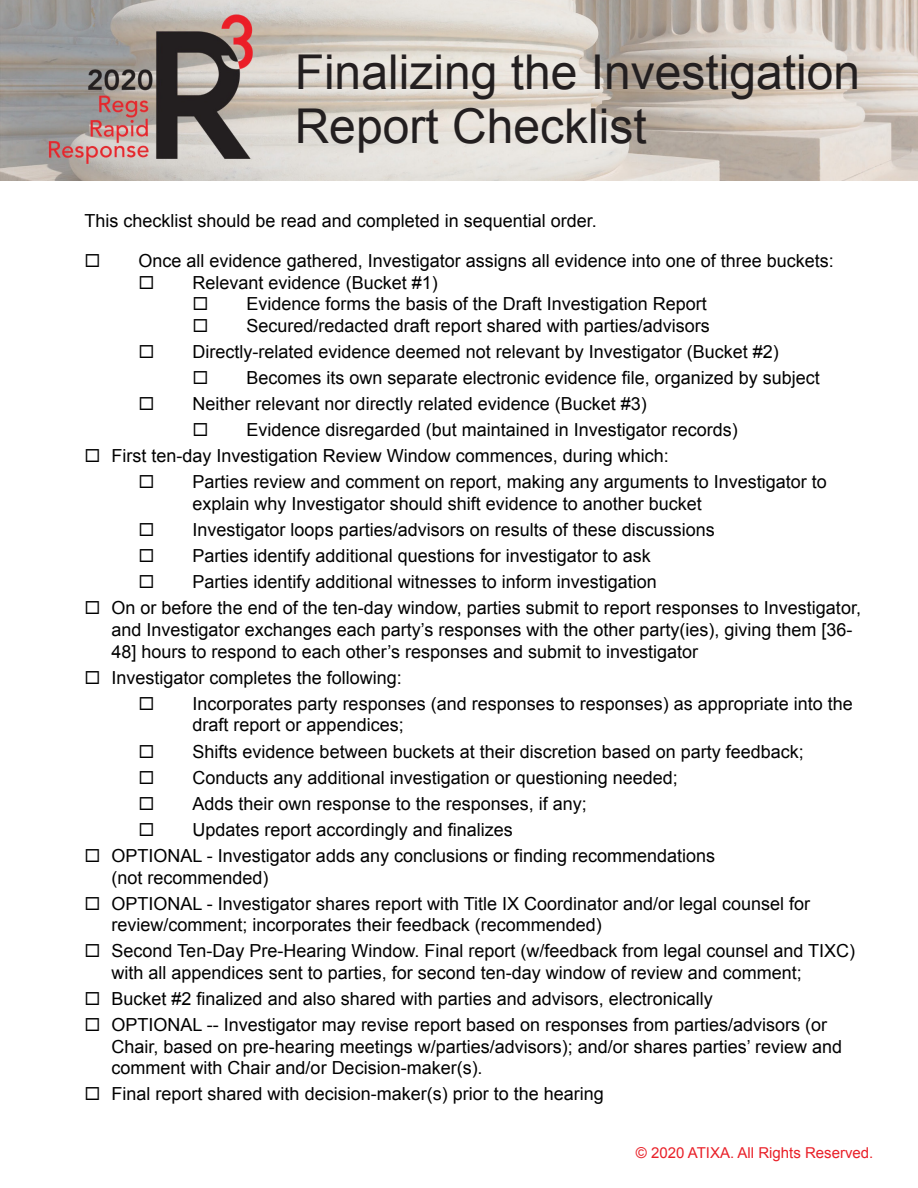
<style>
.page{position:relative;width:918px;height:1188px;background:#fff}
.page>*{position:absolute;margin:0;border:0;box-sizing:border-box;transform-origin:0 0}
.t1{font:48px/54px "Arial";color:#231f20}
.Paragraph_Style_1{font:18px/21.6px "Arial";color:#000}
.t2{font:15px "Arial";color:#e92028}
</style>
<div class="page">
<img style="left:0;top:0;width:918px;height:181px">
<p class="t1" style="left:295px;top:46px;width:567px">Finalizing the Investigation<br>Report Checklist</p>
<p class="Paragraph_Style_1" style="left:85px;top:211px;width:514px">This checklist should be read and completed in sequential order.</p>
<p class="Paragraph_Style_1" style="left:139px;top:250px;width:697px">Once all evidence gathered, Investigator assigns all evidence into one of three buckets:</p>
<p class="Paragraph_Style_1" style="left:193px;top:272px;width:247px">Relevant evidence (Bucket #1)</p>
<p class="Paragraph_Style_1" style="left:247px;top:293px;width:462px">Evidence forms the basis of the Draft Investigation Report</p>
<p class="Paragraph_Style_1" style="left:247px;top:315px;width:465px">Secured/redacted draft report shared with parties/advisors</p>
<p class="Paragraph_Style_1" style="left:193px;top:341px;width:588px">Directly-related evidence deemed not relevant by Investigator (Bucket #2)</p>
<p class="Paragraph_Style_1" style="left:247px;top:367px;width:575px">Becomes its own separate electronic evidence file, organized by subject</p>
<p class="Paragraph_Style_1" style="left:193px;top:393px;width:456px">Neither relevant nor directly related evidence (Bucket #3)</p>
<p class="Paragraph_Style_1" style="left:247px;top:419px;width:493px">Evidence disregarded (but maintained in Investigator records)</p>
<p class="Paragraph_Style_1" style="left:112px;top:445px;width:559px">First ten-day Investigation Review Window commences, during which:</p>
<p class="Paragraph_Style_1" style="left:193px;top:472px;width:636px">Parties review and comment on report, making any arguments to Investigator to explain why Investigator should shift evidence to another bucket</p>
<p class="Paragraph_Style_1" style="left:193px;top:519px;width:524px">Investigator loops parties/advisors on results of these discussions</p>
<p class="Paragraph_Style_1" style="left:193px;top:545px;width:460px">Parties identify additional questions for investigator to ask</p>
<p class="Paragraph_Style_1" style="left:193px;top:571px;width:466px">Parties identify additional witnesses to inform investigation</p>
<p class="Paragraph_Style_1" style="left:112px;top:598px;width:751px">On or before the end of the ten-day window, parties submit to report responses to Investigator, and Investigator exchanges each party’s responses with the other party(ies), giving them [36-<br>48] hours to respond to each other’s responses and submit to investigator</p>
<p class="Paragraph_Style_1" style="left:112px;top:667px;width:292px">Investigator completes the following:</p>
<p class="Paragraph_Style_1" style="left:193px;top:693px;width:662px">Incorporates party responses (and responses to responses) as appropriate into the draft report or appendices;</p>
<p class="Paragraph_Style_1" style="left:193px;top:741px;width:613px">Shifts evidence between buckets at their discretion based on party feedback;</p>
<p class="Paragraph_Style_1" style="left:193px;top:767px;width:487px">Conducts any additional investigation or questioning needed;</p>
<p class="Paragraph_Style_1" style="left:193px;top:793px;width:396px">Adds their own response to the responses, if any;</p>
<p class="Paragraph_Style_1" style="left:193px;top:819px;width:322px">Updates report accordingly and finalizes</p>
<p class="Paragraph_Style_1" style="left:112px;top:845px;width:605px">OPTIONAL - Investigator adds any conclusions or finding recommendations (not recommended)</p>
<p class="Paragraph_Style_1" style="left:112px;top:893px;width:700px">OPTIONAL - Investigator shares report with Title IX Coordinator and/or legal counsel for review/comment; incorporates their feedback (recommended)</p>
<p class="Paragraph_Style_1" style="left:112px;top:940px;width:745px">Second Ten-Day Pre-Hearing Window. Final report (w/feedback from legal counsel and TIXC) with all appendices sent to parties, for second ten-day window of review and comment;</p>
<p class="Paragraph_Style_1" style="left:112px;top:988px;width:603px">Bucket #2 finalized and also shared with parties and advisors, electronically</p>
<p class="Paragraph_Style_1" style="left:112px;top:1014px;width:732px">OPTIONAL -- Investigator may revise report based on responses from parties/advisors (or<br>Chair, based on pre-hearing meetings w/parties/advisors); and/or shares parties’ review and comment with Chair and/or Decision-maker(s).</p>
<p class="Paragraph_Style_1" style="left:112px;top:1084px;width:494px">Final report shared with decision-maker(s) prior to the hearing</p>
<p class="t2" style="left:636px;top:1142px;width:239px">© 2020 ATIXA. All Rights Reserved.</p>
</div>
